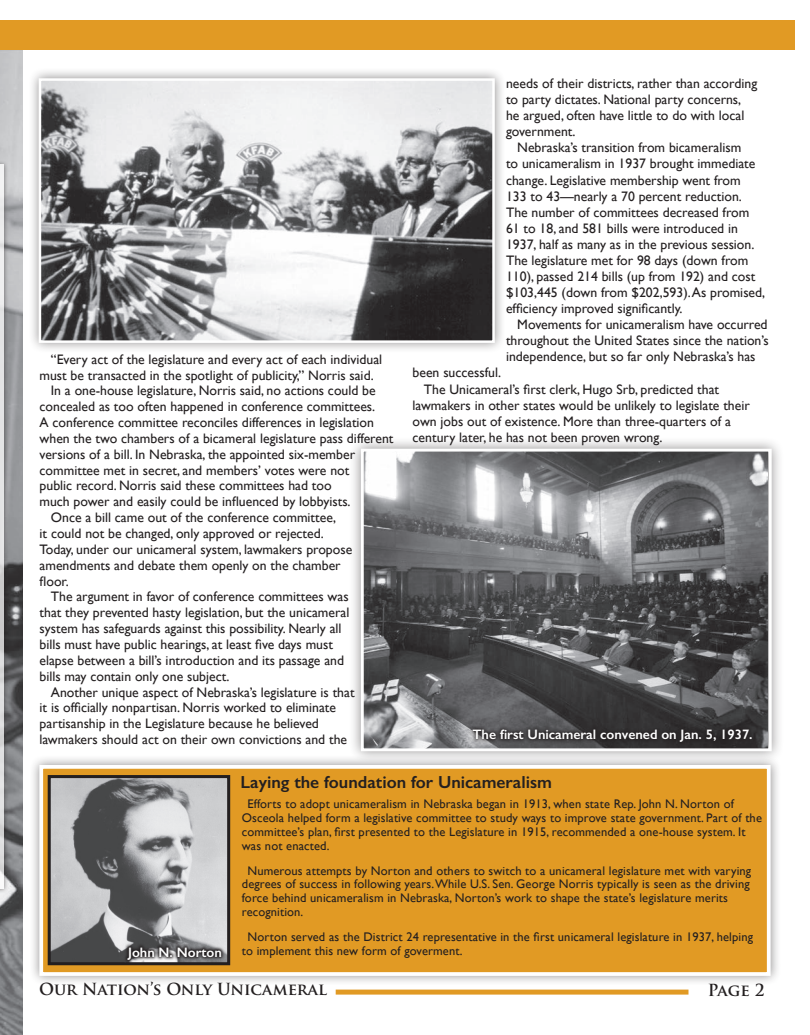
<style>
.page{position:relative;width:810px;height:1035px;background:#fff}
.page>*{position:absolute;margin:0;border:0;box-sizing:border-box;transform-origin:0 0}
.Section_Headers{font:600 17.5px "Gill Sans";color:#231f20}
.t1{font:700 16.25px "Trajan Pro";color:#231f20}
.t2{font:13.75px/16.1px "Gill Sans";color:#231f20}
.t3{font:600 13.75px "Gill Sans";color:#fff}
.Paragraph{font:12.5px/13.8px "Gill Sans";letter-spacing:.01em;color:#231f20}
</style>
<div class="page">
<div style="left:336px;top:990px;width:352px;height:5px;background:#e19a24"></div>
<img style="left:0;top:50px;width:22px;height:985px">
<div style="left:0;top:160px;width:9px;height:734px;background:#231f20;opacity:.75"></div>
<svg style="left:0;top:165px;width:4px;height:724px;fill:#e3e3e4"></svg>
<div style="left:349px;top:437px;width:435px;height:326px;background:#231f20;opacity:.5"></div>
<img style="left:365px;top:453px;width:403px;height:294px">
<div style="left:361px;top:449px;width:411px;height:302px;border:3px solid #fff"></div>
<svg style="left:468px;top:724px;width:289px;height:23px;fill:#302e30"></svg>
<div style="left:29px;top:755px;width:752px;height:231px;background:#231f20;opacity:.5"></div>
<div style="left:39px;top:765px;width:732px;height:211px;background:#e19a24;border:4px solid #fff"></div>
<img style="left:52px;top:779px;width:174px;height:182px">
<div style="left:48px;top:775px;width:182px;height:190px;border:3px solid #231f20"></div>
<svg style="left:123px;top:943px;width:102px;height:21px"></svg>
<div style="left:0;top:21px;width:27px;height:29px;background:#e19a24"></div>
<div style="left:27px;top:21px;width:768px;height:29px;background:#e19a24"></div>
<div style="left:28px;top:67px;width:478px;height:287px;background:#231f20;opacity:.5"></div>
<img style="left:43px;top:82px;width:448px;height:257px">
<div style="left:39px;top:78px;width:456px;height:265px;border:3px solid #fff"></div>
<p class="t2" style="left:51px;top:351px;width:333px">“Every act of the legislature and every act of each individual</p>
<p class="t2" style="left:40px;top:367px;width:336px">must be transacted in the spotlight of publicity,” Norris said.</p>
<p class="t2" style="left:51px;top:383px;width:326px">In a one-house legislature, Norris said, no actions could be</p>
<p class="t2" style="left:40px;top:398px;width:337px">concealed as too often happened in conference committees.</p>
<p class="t2" style="left:40px;top:414px;width:336px">A conference committee reconciles differences in legislation</p>
<p class="t2" style="left:40px;top:430px;width:355px">when the two chambers of a bicameral legislature pass different</p>
<p class="t2" style="left:40px;top:446px;width:317px">versions of a bill. In Nebraska, the appointed six-member</p>
<p class="t2" style="left:40px;top:462px;width:311px">committee met in secret, and members’ votes were not</p>
<p class="t2" style="left:40px;top:478px;width:294px">public record. Norris said these committees had too</p>
<p class="t2" style="left:40px;top:493px;width:313px">much power and easily could be influenced by lobbyists.</p>
<p class="t2" style="left:51px;top:509px;width:287px">Once a bill came out of the conference committee,</p>
<p class="t2" style="left:40px;top:525px;width:286px">it could not be changed, only approved or rejected.</p>
<p class="t2" style="left:40px;top:541px;width:314px">Today, under our unicameral system, lawmakers propose</p>
<p class="t2" style="left:40px;top:557px;width:303px">amendments and debate them openly on the chamber</p>
<p class="t2" style="left:40px;top:573px;width:31px">floor.</p>
<p class="t2" style="left:51px;top:589px;width:299px">The argument in favor of conference committees was</p>
<p class="t2" style="left:40px;top:604px;width:311px">that they prevented hasty legislation, but the unicameral</p>
<p class="t2" style="left:40px;top:620px;width:304px">system has safeguards against this possibility. Nearly all</p>
<p class="t2" style="left:40px;top:636px;width:295px">bills must have public hearings, at least five days must</p>
<p class="t2" style="left:40px;top:652px;width:306px">elapse between a bill’s introduction and its passage and</p>
<p class="t2" style="left:40px;top:668px;width:191px">bills may contain only one subject.</p>
<p class="t2" style="left:51px;top:684px;width:305px">Another unique aspect of Nebraska’s legislature is that</p>
<p class="t2" style="left:40px;top:700px;width:298px">it is officially nonpartisan. Norris worked to eliminate</p>
<p class="t2" style="left:40px;top:715px;width:281px">partisanship in the Legislature because he believed</p>
<p class="t2" style="left:40px;top:731px;width:309px">lawmakers should act on their own convictions and the</p>
<p class="t2" style="left:506px;top:75px;width:253px">needs of their districts, rather than according to party dictates. National party concerns, he argued, often have little to do with local government.</p>
<p class="t2" style="left:506px;top:140px;width:261px;text-indent:11px">Nebraska’s transition from bicameralism<br>to unicameralism in 1937 brought immediate change. Legislative membership went from<br>133 to 43—nearly a 70 percent reduction.<br>The number of committees decreased from 61 to 18, and 581 bills were introduced in 1937, half as many as in the previous session.<br>The legislature met for 98 days (down from 110), passed 214 bills (up from 192) and cost $103,445 (down from $202,593). As promised, efficiency improved significantly.</p>
<p class="t2" style="left:506px;top:316px;width:264px;text-align:justify;text-indent:11px">Movements for unicameralism have occurred throughout the United States since the nation’s independence, but so far only Nebraska’s has</p>
<p class="t2" style="left:413px;top:365px;width:90px">been successful.</p>
<p class="t2" style="left:424px;top:381px;width:297px">The Unicameral’s first clerk, Hugo Srb, predicted that</p>
<p class="t2" style="left:413px;top:397px;width:339px">lawmakers in other states would be unlikely to legislate their</p>
<p class="t2" style="left:413px;top:413px;width:320px">own jobs out of existence. More than three-quarters of a</p>
<p class="t2" style="left:413px;top:429px;width:251px">century later, he has not been proven wrong.</p>
<p class="t3" style="left:472px;top:726px;width:282px">The first Unicameral convened on Jan. 5, 1937.</p>
<p class="t3" style="left:128px;top:944px;width:95px">John N. Norton</p>
<p class="Section_Headers" style="left:241px;top:772px;width:313px">Laying the foundation for Unicameralism</p>
<p class="Paragraph" style="left:242px;top:797px;width:522px;text-indent:6px">Efforts to adopt unicameralism in Nebraska began in 1913, when state Rep. John N. Norton of Osceola helped form a legislative committee to study ways to improve state government. Part of the committee’s plan, first presented to the Legislature in 1915, recommended a one-house system. It was not enacted.</p>
<p class="Paragraph" style="left:242px;top:863px;width:511px;text-indent:6px">Numerous attempts by Norton and others to switch to a unicameral legislature met with varying degrees of success in following years. While U.S. Sen. George Norris typically is seen as the driving force behind unicameralism in Nebraska, Norton’s work to shape the state’s legislature merits recognition.</p>
<p class="Paragraph" style="left:242px;top:930px;width:513px;text-indent:6px">Norton served as the District 24 representative in the first unicameral legislature in 1937, helping to implement this new form of goverment.</p>
<p class="t1" style="left:39px;top:979px;width:290px">Our Nation’s Only Unicameral</p>
<p class="t1" style="left:708px;top:980px;width:58px">Page 2</p>
</div>
